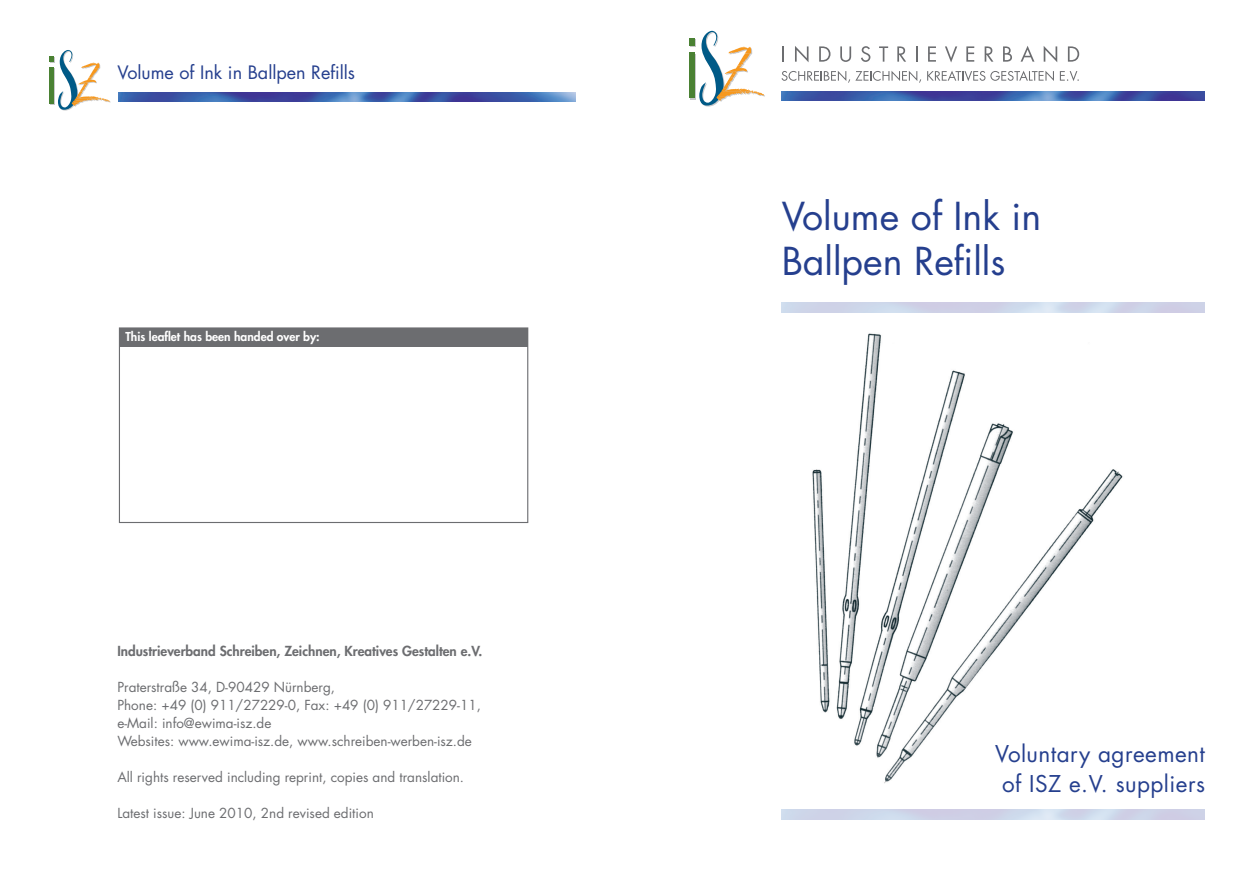
<style>
.page{position:relative;width:1259px;height:893px;background:#fff}
.page>*{position:absolute;margin:0;border:0;box-sizing:border-box;transform-origin:0 0}
.t1{font:37.5px/45px "Futura";color:#253f8e}
.t2{font:22.5px/30px "Futura";letter-spacing:.02em;color:#253f8e;text-align:center}
.t3{font:18px "Futura";color:#253f8e}
.t4{font:13.5px/18px "Futura";color:#6c6d70}
.t5{font:800 13.5px "Futura";color:#6c6d70}
.t6{font:800 12px "Futura";color:#fff}
</style>
<div class="page">
<img style="left:812px;top:333px;width:311px;height:451px">
<svg style="left:50px;top:50px;width:61px;height:61px"></svg>
<img style="left:118px;top:92px;width:457px;height:10px">
<div style="left:119px;top:327px;width:409px;height:196px;border:1px solid #6c6d70"></div>
<div style="left:119px;top:328px;width:409px;height:19px;background:#6c6d70"></div>
<svg style="left:781px;top:71px;width:140px;height:12px"></svg>
<svg style="left:927px;top:71px;width:127px;height:10px"></svg>
<svg style="left:1060px;top:71px;width:18px;height:10px"></svg>
<svg style="left:782px;top:46px;width:2px;height:16px"></svg>
<svg style="left:795px;top:46px;width:13px;height:16px"></svg>
<svg style="left:819px;top:46px;width:11px;height:16px"></svg>
<svg style="left:840px;top:46px;width:11px;height:16px"></svg>
<svg style="left:861px;top:46px;width:9px;height:16px"></svg>
<svg style="left:879px;top:46px;width:9px;height:16px"></svg>
<svg style="left:897px;top:46px;width:9px;height:16px"></svg>
<svg style="left:916px;top:46px;width:1px;height:16px"></svg>
<svg style="left:928px;top:46px;width:8px;height:16px"></svg>
<svg style="left:945px;top:46px;width:12px;height:17px"></svg>
<svg style="left:966px;top:46px;width:8px;height:16px"></svg>
<svg style="left:984px;top:46px;width:9px;height:16px"></svg>
<svg style="left:1003px;top:46px;width:9px;height:16px"></svg>
<svg style="left:1020px;top:46px;width:14px;height:16px"></svg>
<svg style="left:1043px;top:46px;width:14px;height:16px"></svg>
<svg style="left:1068px;top:46px;width:11px;height:16px"></svg>
<svg style="left:689px;top:30px;width:76px;height:77px"></svg>
<img style="left:782px;top:91px;width:423px;height:9px">
<h3 class="t3" style="left:118px;top:61px;width:239px">Volume of Ink in Ballpen Refills</h3>
<p class="t6" style="left:125px;top:329px;width:196px">This leaflet has been handed over by:</p>
<p class="t5" style="left:117px;top:643px;width:366px">Industrieverband Schreiben, Zeichnen, Kreatives Gestalten e.V.</p>
<p class="t4" style="left:117px;top:679px;width:365px">Praterstraße 34, D-90429 Nürnberg,<br>Phone: +49 (0) 911/27229-0, Fax: +49 (0) 911/27229-11, e-Mail: info@ewima-isz.de<br>Websites: www.ewima-isz.de, www.schreiben-werben-isz.de</p>
<p class="t4" style="left:117px;top:769px;width:348px">All rights reserved including reprint, copies and translation.</p>
<p class="t4" style="left:117px;top:805px;width:258px">Latest issue: June 2010, 2nd revised edition</p>
<h1 class="t1" style="left:781px;top:194px;width:261px">Volume of Ink in<br>Ballpen Refills</h1>
<h2 class="t2" style="left:995px;top:739px;width:211px">Voluntary agreement of ISZ e.V. suppliers</h2>
</div>
